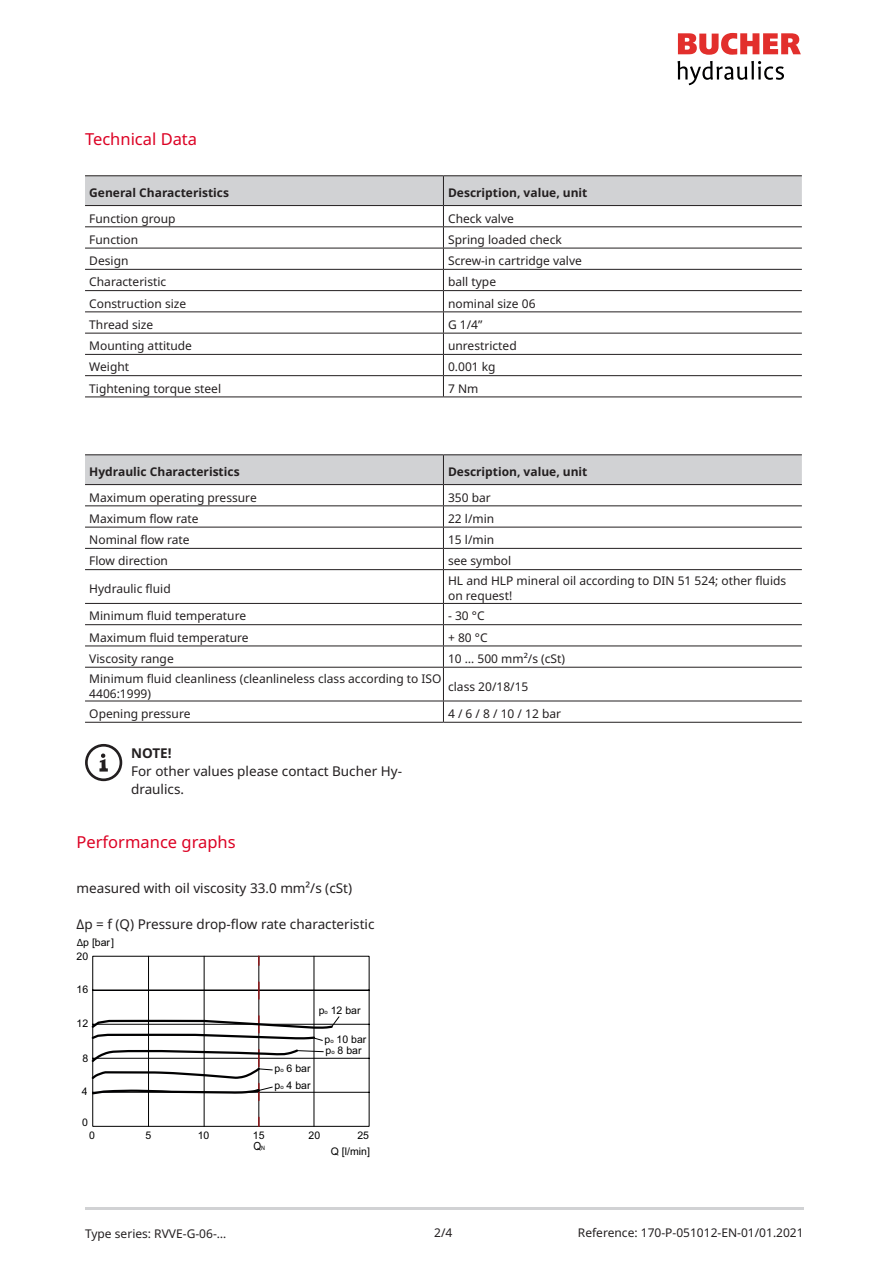
<style>
.page{position:relative;width:893px;height:1263px;background:#fff}
.page>*{position:absolute;margin:0;border:0;box-sizing:border-box;transform-origin:0 0}
.t1{font:16.5px "Noto Sans";color:#dc0023}
.picture_H1{font:13.5px "Noto Sans";color:#231f20}
.text{font:13.5px/18px "Noto Sans";color:#231f20}
.picture_H1_bold{font:700 13.5px "Noto Sans";color:#231f20}
.table_text{font:12px/15px "Noto Sans";color:#231f20}
.H_1_table{font:700 12px "Noto Sans";color:#231f20}
.reference{font:12px "Noto Sans";color:#231f20}
.date{font:12px "Noto Sans";color:#231f20}
.page_nuber{font:12px "Noto Sans";color:#231f20}
.t2{font:11.25px "Arial";color:#000001;scale:.9 1}
.t3{font:10.5px "Arial";color:#000001}
.s1{font-family:"Myriad Pro"}
.s2{font-size:6px}
</style>
<div class="page">
<svg style="left:678px;top:33px;width:123px;height:22px"></svg>
<svg style="left:677px;top:61px;width:107px;height:24px"></svg>
<hr style="left:85px;top:1208px;width:719px;height:2px;background:#d1d2d4">
<hr style="left:443px;top:396px;width:359px;height:1px;background:#231f20">
<svg style="left:85px;top:176px;width:717px;height:220px"></svg>
<hr style="left:85px;top:175px;width:358px;height:1px;background:#231f20">
<hr style="left:443px;top:175px;width:359px;height:1px;background:#231f20">
<hr style="left:85px;top:205px;width:358px;height:1px;background:#231f20">
<hr style="left:443px;top:205px;width:359px;height:1px;background:#231f20">
<hr style="left:85px;top:226px;width:358px;height:1px;background:#231f20">
<hr style="left:85px;top:248px;width:358px;height:1px;background:#231f20">
<hr style="left:85px;top:269px;width:358px;height:1px;background:#231f20">
<hr style="left:85px;top:290px;width:358px;height:1px;background:#231f20">
<hr style="left:85px;top:311px;width:358px;height:1px;background:#231f20">
<hr style="left:85px;top:333px;width:358px;height:1px;background:#231f20">
<hr style="left:85px;top:354px;width:358px;height:1px;background:#231f20">
<hr style="left:85px;top:375px;width:358px;height:1px;background:#231f20">
<hr style="left:85px;top:396px;width:358px;height:1px;background:#231f20">
<svg style="left:85px;top:570px;width:717px;height:152px"></svg>
<hr style="left:443px;top:569px;width:359px;height:1px;background:#231f20">
<hr style="left:443px;top:570px;width:1px;height:33px;background:#231f20">
<hr style="left:443px;top:603px;width:359px;height:1px;background:#231f20">
<hr style="left:443px;top:624px;width:359px;height:1px;background:#231f20">
<hr style="left:443px;top:645px;width:359px;height:1px;background:#231f20">
<svg style="left:443px;top:604px;width:1px;height:63px"></svg>
<hr style="left:443px;top:667px;width:359px;height:1px;background:#231f20">
<hr style="left:443px;top:668px;width:1px;height:33px;background:#231f20">
<hr style="left:443px;top:701px;width:359px;height:1px;background:#231f20">
<svg style="left:443px;top:701px;width:1px;height:21px"></svg>
<hr style="left:443px;top:722px;width:359px;height:1px;background:#231f20">
<svg style="left:85px;top:455px;width:717px;height:114px"></svg>
<hr style="left:85px;top:454px;width:358px;height:1px;background:#231f20">
<hr style="left:443px;top:454px;width:359px;height:1px;background:#231f20">
<hr style="left:85px;top:484px;width:358px;height:1px;background:#231f20">
<hr style="left:443px;top:484px;width:359px;height:1px;background:#231f20">
<hr style="left:85px;top:505px;width:358px;height:1px;background:#231f20">
<hr style="left:85px;top:527px;width:358px;height:1px;background:#231f20">
<hr style="left:85px;top:548px;width:358px;height:1px;background:#231f20">
<hr style="left:85px;top:569px;width:358px;height:1px;background:#231f20">
<hr style="left:85px;top:603px;width:358px;height:1px;background:#231f20">
<hr style="left:85px;top:624px;width:358px;height:1px;background:#231f20">
<hr style="left:85px;top:645px;width:358px;height:1px;background:#231f20">
<hr style="left:85px;top:667px;width:358px;height:1px;background:#231f20">
<hr style="left:85px;top:701px;width:358px;height:1px;background:#231f20">
<hr style="left:85px;top:722px;width:358px;height:1px;background:#231f20">
<svg style="left:85px;top:744px;width:37px;height:37px"></svg>
<svg style="left:92px;top:955px;width:278px;height:172px"></svg>
<hr style="left:148px;top:956px;width:1px;height:170px;background:#000001">
<hr style="left:204px;top:956px;width:1px;height:170px;background:#000001">
<hr style="left:258px;top:956px;width:1px;height:170px;background:#000001">
<hr style="left:314px;top:956px;width:1px;height:170px;background:#000001">
<svg style="left:258px;top:956px;width:2px;height:9px"></svg>
<svg style="left:258px;top:1117px;width:2px;height:9px"></svg>
<svg style="left:91px;top:982px;width:249px;height:127px"></svg>
<h2 class="t1" style="left:85px;top:128px;width:114px">Technical Data</h2>
<p class="H_1_table" style="left:89px;top:184px;width:141px">General Characteristics</p>
<p class="H_1_table" style="left:448px;top:184px;width:141px">Description, value, unit</p>
<p class="table_text" style="left:89px;top:211px;width:88px">Function group</p>
<p class="table_text" style="left:448px;top:211px;width:67px">Check valve</p>
<p class="table_text" style="left:89px;top:232px;width:50px">Function</p>
<p class="table_text" style="left:448px;top:232px;width:115px">Spring loaded check</p>
<p class="table_text" style="left:89px;top:254px;width:41px">Design</p>
<p class="table_text" style="left:448px;top:254px;width:135px">Screw-in cartridge valve</p>
<p class="table_text" style="left:89px;top:275px;width:79px">Characteristic</p>
<p class="table_text" style="left:448px;top:275px;width:50px">ball type</p>
<p class="table_text" style="left:89px;top:296px;width:98px">Construction size</p>
<p class="table_text" style="left:448px;top:296px;width:89px">nominal size 06</p>
<p class="table_text" style="left:89px;top:317px;width:66px">Thread size</p>
<p class="table_text" style="left:448px;top:317px;width:36px">G 1/4”</p>
<p class="table_text" style="left:89px;top:339px;width:104px">Mounting attitude</p>
<p class="table_text" style="left:448px;top:339px;width:70px">unrestricted</p>
<p class="table_text" style="left:89px;top:360px;width:41px">Weight</p>
<p class="table_text" style="left:448px;top:360px;width:49px">0.001 kg</p>
<p class="table_text" style="left:89px;top:381px;width:133px">Tightening torque steel</p>
<p class="table_text" style="left:448px;top:381px;width:32px">7 Nm</p>
<p class="H_1_table" style="left:89px;top:463px;width:152px">Hydraulic Characteristics</p>
<p class="H_1_table" style="left:448px;top:463px;width:141px">Description, value, unit</p>
<p class="table_text" style="left:89px;top:490px;width:169px">Maximum operating pressure</p>
<p class="table_text" style="left:448px;top:490px;width:44px">350 bar</p>
<p class="table_text" style="left:89px;top:511px;width:111px">Maximum flow rate</p>
<p class="table_text" style="left:448px;top:511px;width:48px">22 l/min</p>
<p class="table_text" style="left:89px;top:533px;width:102px">Nominal flow rate</p>
<p class="table_text" style="left:448px;top:533px;width:48px">15 l/min</p>
<p class="table_text" style="left:89px;top:554px;width:80px">Flow direction</p>
<p class="table_text" style="left:448px;top:554px;width:65px">see symbol</p>
<p class="table_text" style="left:89px;top:581px;width:83px">Hydraulic fluid</p>
<p class="table_text" style="left:448px;top:574px;width:340px">HL and HLP mineral oil according to DIN 51 524; other fluids on request!</p>
<p class="table_text" style="left:89px;top:609px;width:158px">Minimum fluid temperature</p>
<p class="table_text" style="left:448px;top:609px;width:38px">- 30 °C</p>
<p class="table_text" style="left:89px;top:630px;width:161px">Maximum fluid temperature</p>
<p class="table_text" style="left:448px;top:630px;width:41px">+ 80 °C</p>
<p class="table_text" style="left:89px;top:651px;width:86px">Viscosity range</p>
<p class="table_text" style="left:448px;top:651px;width:119px">10 … 500 mm²/s (cSt)</p>
<p class="table_text" style="left:89px;top:671px;width:354px">Minimum fluid cleanliness (cleanlineless class according to ISO<br>4406:1999)</p>
<p class="table_text" style="left:448px;top:679px;width:82px">class 20/18/15</p>
<p class="table_text" style="left:89px;top:706px;width:103px">Opening pressure</p>
<p class="table_text" style="left:448px;top:706px;width:115px">4 / 6 / 8 / 10 / 12 bar</p>
<p class="picture_H1_bold" style="left:131px;top:744px;width:42px">NOTE!</p>
<p class="text" style="left:131px;top:763px;width:272px">For other values please contact Bucher Hy&shy;draulics.</p>
<h2 class="t1" style="left:77px;top:831px;width:161px">Performance graphs</h2>
<p class="picture_H1" style="left:77px;top:878px;width:277px">measured with oil viscosity 33.0 mm²/s (cSt)</p>
<p class="picture_H1" style="left:77px;top:914px;width:300px">Δp = f (Q) Pressure drop-flow rate characteristic</p>
<p class="t3" style="left:77px;top:935px;width:39px"><span class="s1">Δ</span>p [bar]</p>
<p class="t3" style="left:77px;top:949px;width:13px">20</p>
<p class="t3" style="left:77px;top:982px;width:13px">16</p>
<p class="t3" style="left:77px;top:1016px;width:13px">12</p>
<p class="t3" style="left:82px;top:1051px;width:7px">8</p>
<p class="t3" style="left:82px;top:1084px;width:7px">4</p>
<p class="t3" style="left:82px;top:1115px;width:7px">0</p>
<p class="t3" style="left:274px;top:1061px;width:38px">p<span class="s2">o</span> 6 bar</p>
<p class="t3" style="left:274px;top:1078px;width:38px">p<span class="s2">o</span> 4 bar</p>
<p class="t3" style="left:319px;top:1003px;width:43px">p<span class="s2">o</span> 12 bar</p>
<p class="t3" style="left:325px;top:1032px;width:43px">p<span class="s2">o</span> 10 bar</p>
<p class="t3" style="left:325px;top:1043px;width:38px">p<span class="s2">o</span> 8 bar</p>
<p class="t3" style="left:89px;top:1128px;width:7px">0</p>
<p class="t3" style="left:145px;top:1128px;width:7px">5</p>
<p class="t3" style="left:198px;top:1127px;width:13px">10</p>
<p class="t3" style="left:253px;top:1128px;width:13px">15</p>
<p class="t3" style="left:308px;top:1127px;width:13px">20</p>
<p class="t3" style="left:357px;top:1127px;width:13px">25</p>
<p class="t2" style="left:253px;top:1138px;width:15px">Q<span class="s2">N</span></p>
<p class="t3" style="left:331px;top:1144px;width:41px">Q [l/min]</p>
<p class="date" style="left:85px;top:1225px;width:143px">Type series: RVVE-G-06-…</p>
<p class="page_nuber" style="left:434px;top:1224px;width:20px">2/4</p>
<p class="reference" style="left:578px;top:1224px;width:227px">Reference: 170-P-051012-EN-01/01.2021</p>
</div>
